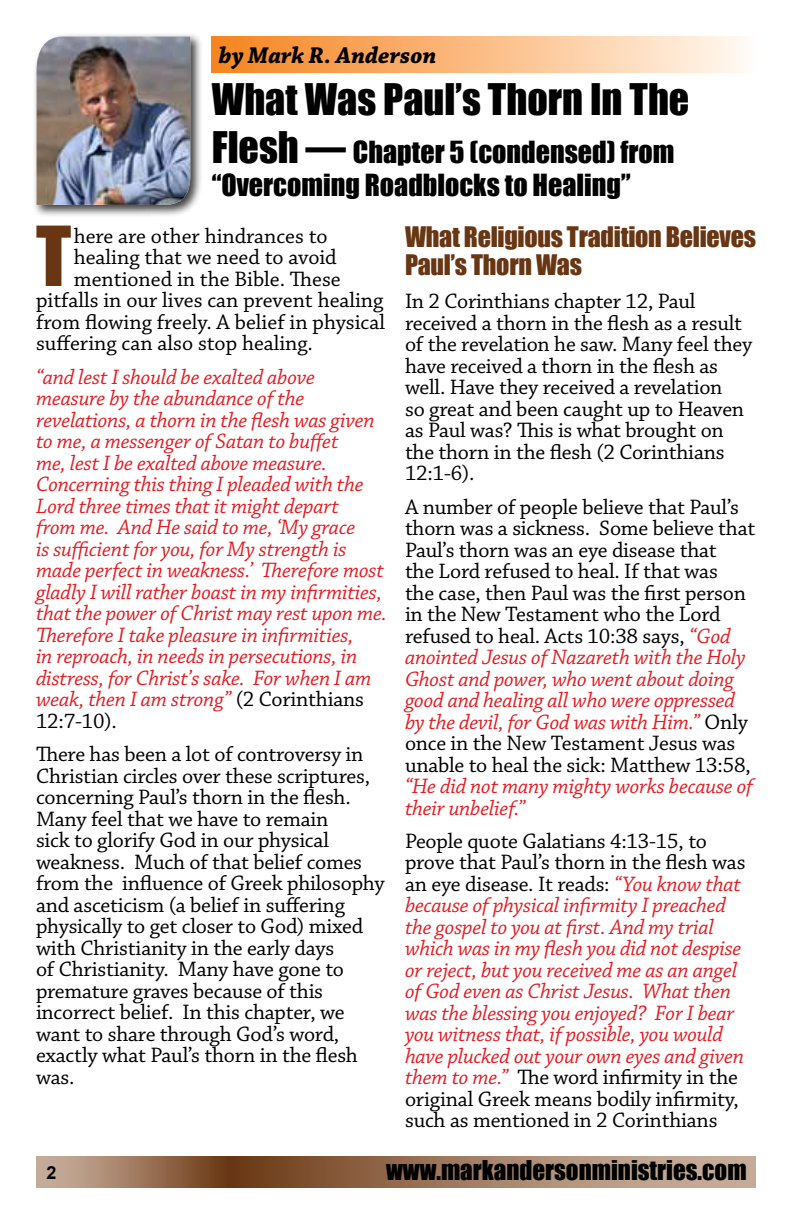
<style>
.page{position:relative;width:792px;height:1224px;background:#fff}
.page>*{position:absolute;margin:0;border:0;box-sizing:border-box;transform-origin:0 0}
.t1{font:76.4px "Impact";color:#683613}
.t2{font:40px "Impact";color:#000}
.t3{font:28px/33.6px "Impact";color:#000}
.t4{font:26px/27.6px "Impact";letter-spacing:-.01em;color:#683613}
.t5{font:25px "Impact";color:#000}
.t6{font:italic 700 24px "Chaparral Pro";color:#000}
.t7{font:22px/21.4px "Chaparral Pro";letter-spacing:-.01em;color:#000}
.t8{font:italic 22px/21.4px "Chaparral Pro";letter-spacing:-.01em;color:#e31b23}
.t9{font:700 18px "Arial";color:#000}
.s1{font-size:40px}
.s2{font-style:normal;color:#000}
.s3{font-style:italic;color:#e31b23}
</style>
<div class="page">
<svg style="left:36px;top:1157px;width:720px;height:31px;background:#a07c62"></svg>
<div style="left:33px;top:33px;width:170px;height:185px;background:#000;opacity:.75"></div>
<img style="left:36px;top:36px;width:154px;height:169px">
<div style="left:212px;top:36px;width:544px;height:37px;background:linear-gradient(to right,#f6831d,#fff9f3)"></div>
<p class="t6" style="left:219px;top:42px;width:219px">by Mark R. Anderson</p>
<h2 class="t2" style="left:212px;top:68px;width:479px">What Was Paul’s Thorn In The</h2>
<p class="t3" style="left:212px;top:134px;width:464px"><span class="s1">Flesh —</span> Chapter 5 (condensed) from “Overcoming Roadblocks to Healing”</p>
<h1 class="t1" style="left:36px;top:197px;width:37px">T</h1>
<p class="t7" style="left:74px;top:226px;width:255px">here are other hindrances to</p>
<p class="t7" style="left:74px;top:248px;width:264px">healing that we need to avoid</p>
<p class="t7" style="left:74px;top:269px;width:268px">mentioned in the Bible. These</p>
<p class="t7" style="left:36px;top:291px;width:349px">pitfalls in our lives can prevent healing</p>
<p class="t7" style="left:36px;top:312px;width:351px">from flowing freely. A belief in physical</p>
<p class="t7" style="left:36px;top:334px;width:279px">suffering can also stop healing.</p>
<p class="t8" style="left:36px;top:367px;width:352px">“and lest I should be exalted above measure by the abundance of the revelations, a thorn in the flesh was given to me, a messenger of Satan to buffet<br>me, lest I be exalted above measure.<br>Concerning this thing I pleaded with the Lord three times that it might depart<br>from me. And He said to me, ‘My grace<br>is sufficient for you, for My strength is made perfect in weakness.’ Therefore most gladly I will rather boast in my infirmities, that the power of Christ may rest upon me.<br>Therefore I take pleasure in infirmities,<br>in reproach, in needs in persecutions, in distress, for Christ’s sake. For when I am weak, then I am strong” <span class="s2">(2 Corinthians 12:7-10).</span></p>
<p class="t7" style="left:36px;top:744px;width:350px">There has been a lot of controversy in Christian circles over these scriptures, concerning Paul’s thorn in the flesh.<br>Many feel that we have to remain<br>sick to glorify God in our physical weakness. Much of that belief comes from the influence of Greek philosophy and asceticism (a belief in suffering physically to get closer to God) mixed with Christianity in the early days<br>of Christianity. Many have gone to premature graves because of this incorrect belief. In this chapter, we want to share through God’s word, exactly what Paul’s thorn in the flesh was.</p>
<p class="t4" style="left:405px;top:223px;width:352px">What Religious Tradition Believes<br>Paul’s Thorn Was</p>
<p class="t7" style="left:405px;top:291px;width:349px">In 2 Corinthians chapter 12, Paul received a thorn in the flesh as a result of the revelation he saw. Many feel they have received a thorn in the flesh as well. Have they received a revelation<br>so great and been caught up to Heaven as Paul was? This is what brought on the thorn in the flesh (2 Corinthians 12:1-6).</p>
<p class="t7" style="left:405px;top:497px;width:352px">A number of people believe that Paul’s thorn was a sickness. Some believe that Paul’s thorn was an eye disease that<br>the Lord refused to heal. If that was<br>the case, then Paul was the first person in the New Testament who the Lord refused to heal. Acts 10:38 says, <span class="s3">“God anointed Jesus of Nazareth with the Holy Ghost and power, who went about doing good and healing all who were oppressed by the devil, for God was with Him.”</span> Only once in the New Testament Jesus was unable to heal the sick: Matthew 13:58,</p>
<p class="t8" style="left:405px;top:776px;width:350px">“He did not many mighty works because of their unbelief.”</p>
<p class="t8" style="left:405px;top:831px;width:342px"><span class="s2">People quote Galatians 4:13-15, to prove that Paul’s thorn in the flesh was an eye disease. It reads:</span> “You know that because of physical infirmity I preached the gospel to you at first. And my trial which was in my flesh you did not despise or reject, but you received me as an angel of God even as Christ Jesus. What then was the blessing you enjoyed? For I bear you witness that, if possible, you would have plucked out your own eyes and given them to me.” <span class="s2">The word infirmity in the original Greek means bodily infirmity, such as mentioned in 2 Corinthians</span></p>
<p class="t9" style="left:47px;top:1161px;width:12px">2</p>
<p class="t5" style="left:386px;top:1151px;width:362px">www.markandersonministries.com</p>
</div>
